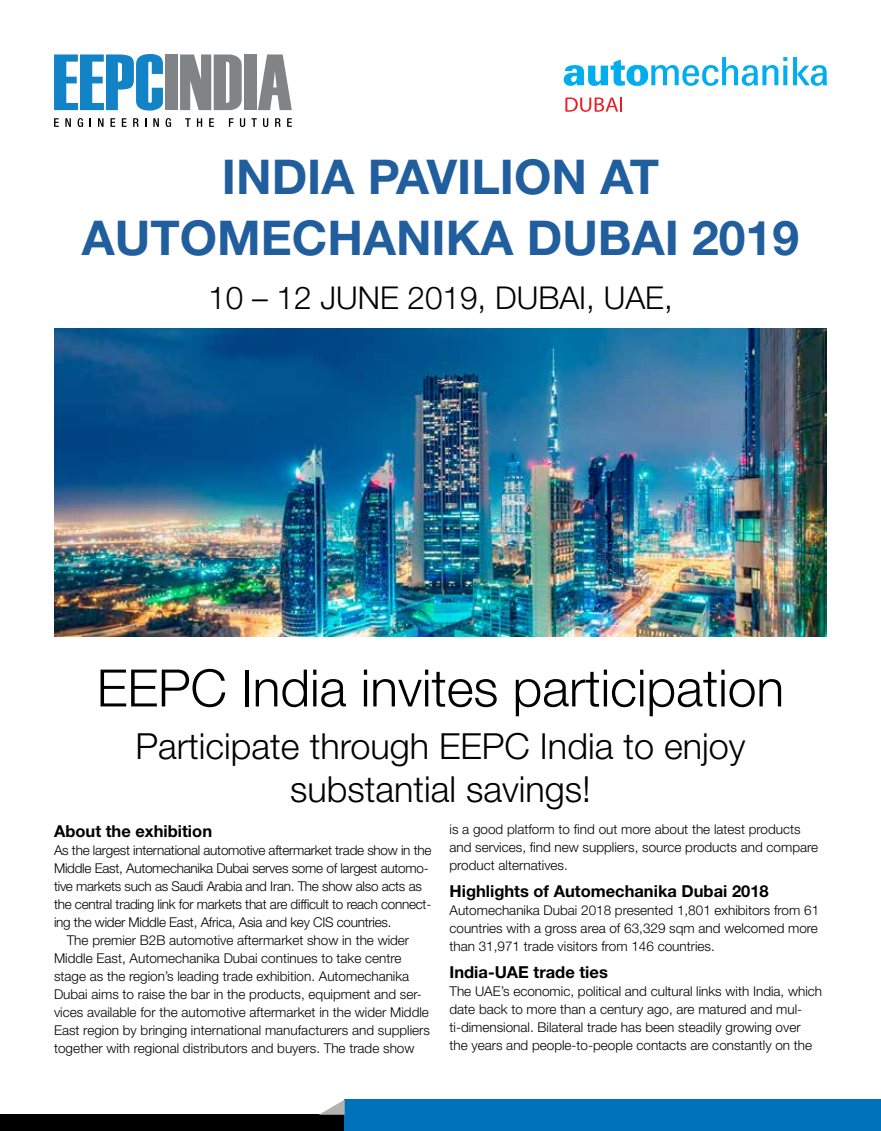
<style>
.page{position:relative;width:881px;height:1131px;background:#fff}
.page>*{position:absolute;margin:0;border:0;box-sizing:border-box;transform-origin:0 0}
.t1{font:300 51.6px "Helvetica Neue LT Std";color:#000}
.t2{font:700 48px/61.1px "Helvetica Neue LT Std";color:#215e9e;text-align:center}
.t3{font:300 36px/43.2px "Helvetica Neue LT Std";color:#000;text-align:center}
.t4{font:300 31.5px "Helvetica Neue LT Std";color:#000}
.t5{font:700 16.5px "Helvetica Neue LT Std";color:#000}
.t6{font:300 13.5px/18px "Helvetica Neue LT Std";color:#000}
.t7{font:300 13.5px "Helvetica Neue LT Std";letter-spacing:-.02em;color:#000}
</style>
<div class="page">
<div style="left:1px;top:1115px;width:365px;height:16px;background:#000"></div>
<div style="left:344px;top:1100px;width:536px;height:31px;background:#0071bb"></div>
<svg style="left:318px;top:1100px;width:26px;height:15px"></svg>
<svg style="left:563px;top:57px;width:263px;height:29px"></svg>
<svg style="left:565px;top:97px;width:57px;height:15px"></svg>
<img style="left:54px;top:329px;width:772px;height:308px">
<svg style="left:54px;top:54px;width:109px;height:57px"></svg>
<div style="left:165px;top:54px;width:13px;height:56px;background:#818487"></div>
<svg style="left:180px;top:54px;width:61px;height:56px;background:#95989a"></svg>
<div style="left:244px;top:54px;width:12px;height:56px;background:#818487"></div>
<svg style="left:258px;top:54px;width:34px;height:56px"></svg>
<svg style="left:54px;top:118px;width:5px;height:9px"></svg>
<svg style="left:65px;top:118px;width:6px;height:9px"></svg>
<svg style="left:78px;top:118px;width:5px;height:9px"></svg>
<svg style="left:98px;top:118px;width:5px;height:9px"></svg>
<svg style="left:110px;top:118px;width:5px;height:9px"></svg>
<svg style="left:122px;top:118px;width:4px;height:9px"></svg>
<svg style="left:133px;top:118px;width:6px;height:9px"></svg>
<svg style="left:153px;top:118px;width:6px;height:9px"></svg>
<svg style="left:165px;top:118px;width:6px;height:9px"></svg>
<svg style="left:185px;top:118px;width:5px;height:9px"></svg>
<svg style="left:197px;top:118px;width:5px;height:9px"></svg>
<svg style="left:209px;top:118px;width:5px;height:9px"></svg>
<svg style="left:229px;top:118px;width:4px;height:9px"></svg>
<svg style="left:240px;top:118px;width:5px;height:9px"></svg>
<svg style="left:251px;top:118px;width:6px;height:9px"></svg>
<svg style="left:263px;top:118px;width:5px;height:9px"></svg>
<svg style="left:275px;top:118px;width:5px;height:9px"></svg>
<svg style="left:287px;top:118px;width:5px;height:9px"></svg>
<h2 class="t2" style="left:82px;top:145px;width:718px">INDIA PAVILION AT<br>AUTOMECHANIKA DUBAI 2019</h2>
<h3 class="t4" style="left:208px;top:279px;width:466px">10 – 12 JUNE 2019, DUBAI, UAE,</h3>
<h1 class="t1" style="left:97px;top:657px;width:688px">EEPC India invites participation</h1>
<h3 class="t3" style="left:135px;top:724px;width:611px">Participate through EEPC India to enjoy substantial savings!</h3>
<p class="t5" style="left:54px;top:821px;width:159px">About the exhibition</p>
<p class="t7" style="left:54px;top:842px;width:379px">As the largest international automotive aftermarket trade show in the</p>
<p class="t7" style="left:54px;top:860px;width:376px">Middle East, Automechanika Dubai serves some of largest automo-</p>
<p class="t7" style="left:54px;top:878px;width:369px">tive markets such as Saudi Arabia and Iran. The show also acts as</p>
<p class="t7" style="left:54px;top:896px;width:378px">the central trading link for markets that are difficult to reach connect-</p>
<p class="t7" style="left:54px;top:914px;width:339px">ing the wider Middle East, Africa, Asia and key CIS countries.</p>
<p class="t6" style="left:67px;top:931px;width:344px">The premier B2B automotive aftermarket show in the wider</p>
<p class="t6" style="left:54px;top:949px;width:349px">Middle East, Automechanika Dubai continues to take centre</p>
<p class="t6" style="left:54px;top:967px;width:356px">stage as the region’s leading trade exhibition. Automechanika</p>
<p class="t6" style="left:54px;top:985px;width:369px">Dubai aims to raise the bar in the products, equipment and ser-</p>
<p class="t6" style="left:54px;top:1003px;width:376px">vices available for the automotive aftermarket in the wider Middle</p>
<p class="t6" style="left:54px;top:1021px;width:377px">East region by bringing international manufacturers and suppliers</p>
<p class="t6" style="left:54px;top:1039px;width:362px">together with regional distributors and buyers. The trade show</p>
<p class="t6" style="left:449px;top:820px;width:370px">is a good platform to find out more about the latest products and services, find new suppliers, source products and compare product alternatives.</p>
<p class="t5" style="left:449px;top:881px;width:320px">Highlights of Automechanika Dubai 2018</p>
<p class="t6" style="left:449px;top:901px;width:371px;text-align:justify">Automechanika Dubai 2018 presented 1,801 exhibitors from 61 countries with a gross area of 63,329 sqm and welcomed more than 31,971 trade visitors from 146 countries.</p>
<p class="t5" style="left:449px;top:961px;width:160px">India-UAE trade ties</p>
<p class="t6" style="left:449px;top:981px;width:374px">The UAE’s economic, political and cultural links with India, which date back to more than a century ago, are matured and mul&shy;ti-dimensional. Bilateral trade has been steadily growing over the years and people-to-people contacts are constantly on the</p>
</div>
